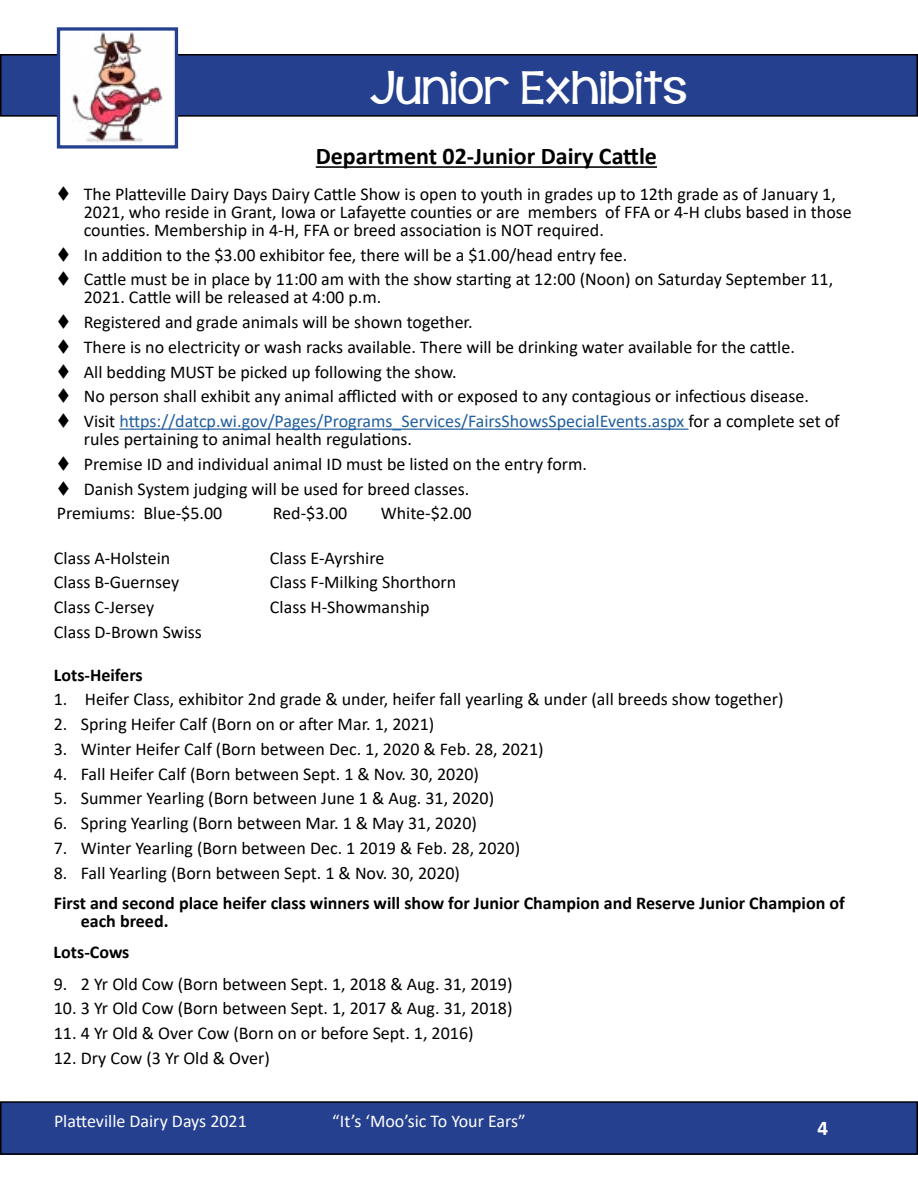
<style>
.page{position:relative;width:918px;height:1188px;background:#fff}
.page>*{position:absolute;margin:0;border:0;box-sizing:border-box;transform-origin:0 0}
.t1{font:45px "KG Behind These Hazel Eyes";letter-spacing:.025em;color:#fff}
.t2{font:700 24px "Calibri";color:#000}
.t3{font:700 21px "Calibri";color:#fff}
.t4{font:18px/24.8px "Calibri";color:#000}
.t5{font:700 18px/18px "Calibri";color:#000}
.t6{font:18px "Calibri";color:#fff}
.s1{color:#215e9e}
</style>
<div class="page">
<div style="left:1px;top:55px;width:916px;height:61px;background:#25408f"></div>
<div style="left:0;top:54px;width:918px;height:63px;border:2px solid #000"></div>
<div style="left:1px;top:1102px;width:916px;height:52px;background:#25408f"></div>
<div style="left:0;top:1101px;width:918px;height:54px;border:2px solid #000"></div>
<svg style="left:917px;top:1101px;width:1px;height:54px"></svg>
<img style="left:61px;top:32px;width:113px;height:113px">
<div style="left:57px;top:27px;width:121px;height:122px;border:3px solid #25408f"></div>
<hr style="left:316px;top:166px;width:341px;height:2px;background:#000">
<hr style="left:119px;top:429px;width:570px;height:1px;background:#215e9e">
<h1 class="t1" style="left:370px;top:63px;width:318px">Junior Exhibits</h1>
<h2 class="t2" style="left:316px;top:139px;width:343px">Department 02-Junior Dairy Cattle</h2>
<p class="t4" style="left:84px;top:184px;width:770px;line-height:18px">The Platteville Dairy Days Dairy Cattle Show is open to youth in grades up to 12th grade as of January 1,<br>2021, who reside in Grant, Iowa or Lafayette counties or are members of FFA or 4-H clubs based in those counties. Membership in 4-H, FFA or breed association is NOT required.</p>
<p class="t4" style="left:84px;top:242px;width:751px">In addition to the $3.00 exhibitor fee, there will be a $1.00/head entry fee.<br>Cattle must be in place by 11:00 am with the show starting at 12:00 (Noon) on Saturday September 11,</p>
<p class="t4" style="left:84px;top:285px;width:757px">2021. Cattle will be released at 4:00 p.m.<br>Registered and grade animals will be shown together.<br>There is no electricity or wash racks available. There will be drinking water available for the cattle.<br>All bedding MUST be picked up following the show.<br>No person shall exhibit any animal afflicted with or exposed to any contagious or infectious disease.<br>Visit <span class="s1">https://datcp.wi.gov/Pages/Programs_Services/FairsShowsSpecialEvents.aspx</span> for a complete set of</p>
<p class="t4" style="left:84px;top:426px;width:330px">rules pertaining to animal health regulations.</p>
<p class="t4" style="left:84px;top:451px;width:505px">Premise ID and individual animal ID must be listed on the entry form.</p>
<p class="t4" style="left:84px;top:476px;width:387px">Danish System judging will be used for breed classes.</p>
<p class="t4" style="left:57px;top:501px;width:167px">Premiums: Blue-$5.00</p>
<p class="t4" style="left:273px;top:501px;width:76px">Red-$3.00</p>
<p class="t4" style="left:381px;top:501px;width:92px">White-$2.00</p>
<p class="t4" style="left:54px;top:545px;width:118px">Class A-Holstein</p>
<p class="t4" style="left:270px;top:545px;width:116px">Class E-Ayrshire</p>
<p class="t4" style="left:54px;top:570px;width:127px">Class B-Guernsey</p>
<p class="t4" style="left:270px;top:570px;width:188px">Class F-Milking Shorthorn</p>
<p class="t4" style="left:54px;top:594px;width:102px">Class C-Jersey</p>
<p class="t4" style="left:270px;top:594px;width:161px">Class H-Showmanship</p>
<p class="t4" style="left:54px;top:619px;width:149px">Class D-Brown Swiss</p>
<p class="t5" style="left:54px;top:665px;width:90px">Lots-Heifers</p>
<p class="t4" style="left:54px;top:687px;width:731px">1. Heifer Class, exhibitor 2nd grade &amp; under, heifer fall yearling &amp; under (all breeds show together)</p>
<p class="t4" style="left:54px;top:711px;width:382px">2. Spring Heifer Calf (Born on or after Mar. 1, 2021)</p>
<p class="t4" style="left:54px;top:736px;width:491px">3. Winter Heifer Calf (Born between Dec. 1, 2020 &amp; Feb. 28, 2021)</p>
<p class="t4" style="left:54px;top:761px;width:427px">4. Fall Heifer Calf (Born between Sept. 1 &amp; Nov. 30, 2020)</p>
<p class="t4" style="left:54px;top:786px;width:442px">5. Summer Yearling (Born between June 1 &amp; Aug. 31, 2020)</p>
<p class="t4" style="left:54px;top:810px;width:425px">6. Spring Yearling (Born between Mar. 1 &amp; May 31, 2020)</p>
<p class="t4" style="left:54px;top:835px;width:468px">7. Winter Yearling (Born between Dec. 1 2019 &amp; Feb. 28, 2020)</p>
<p class="t4" style="left:54px;top:860px;width:408px">8. Fall Yearling (Born between Sept. 1 &amp; Nov. 30, 2020)</p>
<p class="t5" style="left:81px;top:894px;width:766px;text-indent:-27px">First and second place heifer class winners will show for Junior Champion and Reserve Junior Champion of each breed.</p>
<p class="t5" style="left:54px;top:943px;width:77px">Lots-Cows</p>
<p class="t4" style="left:54px;top:971px;width:460px">9. 2 Yr Old Cow (Born between Sept. 1, 2018 &amp; Aug. 31, 2019)</p>
<p class="t4" style="left:54px;top:995px;width:460px">10. 3 Yr Old Cow (Born between Sept. 1, 2017 &amp; Aug. 31, 2018)</p>
<p class="t4" style="left:54px;top:1020px;width:421px">11. 4 Yr Old &amp; Over Cow (Born on or before Sept. 1, 2016)</p>
<p class="t4" style="left:54px;top:1045px;width:218px">12. Dry Cow (3 Yr Old &amp; Over)</p>
<p class="t6" style="left:54px;top:1108px;width:194px">Platteville Dairy Days 2021</p>
<p class="t6" style="left:332px;top:1108px;width:195px">“It’s ‘Moo’sic To Your Ears”</p>
<p class="t3" style="left:818px;top:1113px;width:12px">4</p>
</div>
